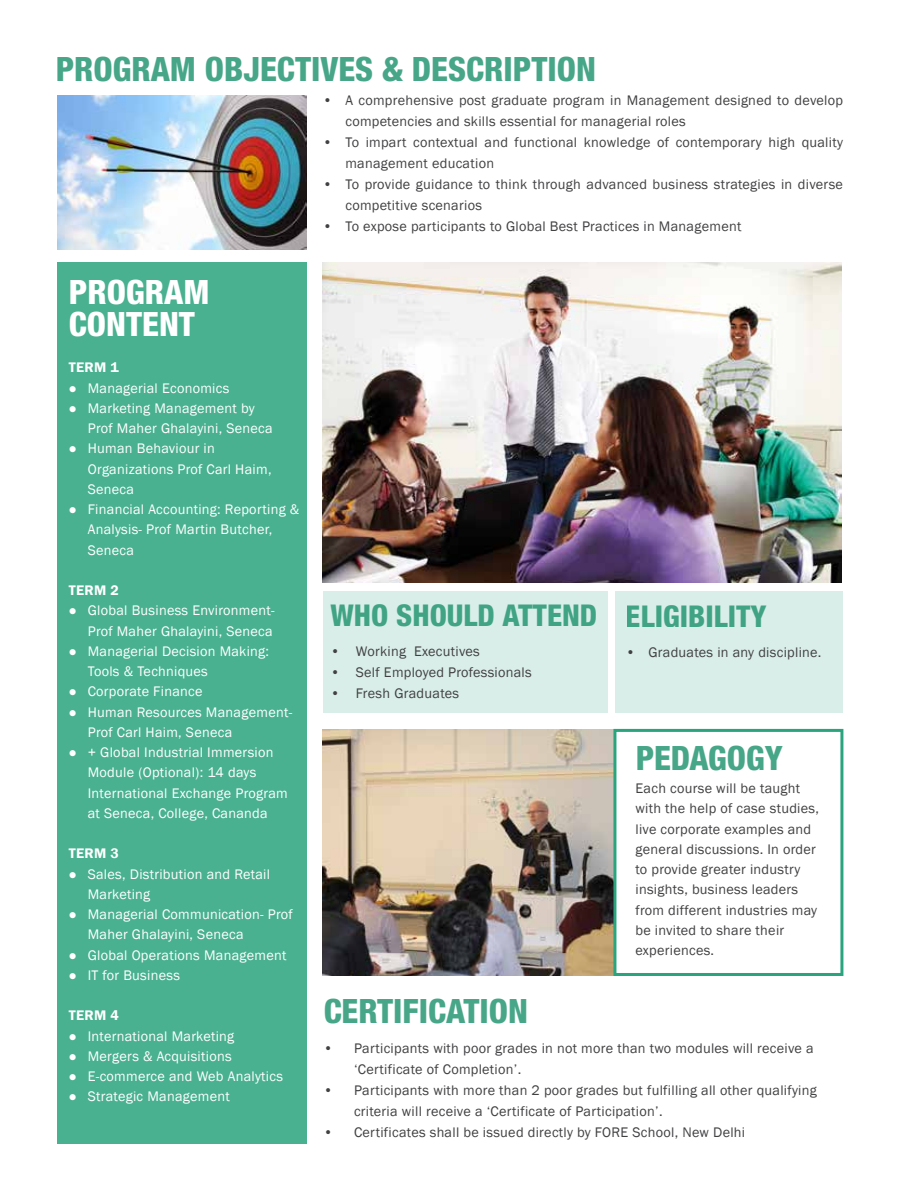
<style>
.page{position:relative;width:900px;height:1200px;background:#fff}
.page>*{position:absolute;margin:0;border:0;box-sizing:border-box;transform-origin:0 0}
.t1{font:800 condensed 33.6px "Helvetica Neue LT Std";color:#259672}
.t2{font:800 condensed 33.6px/31.5px "Helvetica Neue LT Std";color:#fff}
.t3{font:800 condensed 30px "Helvetica Neue LT Std";color:#259672}
.t4{font:14.25px/20.2px "Franklin Gothic";letter-spacing:.02em;color:#414042}
.t5{font:14.25px/20.2px "Franklin Gothic";letter-spacing:.02em;color:#fff}
.t6{font:600 14.25px "Franklin Gothic";letter-spacing:.02em;color:#fff}
</style>
<div class="page">
<img style="left:323px;top:729px;width:290px;height:247px">
<div style="left:613px;top:729px;width:230px;height:247px;background:#fff;border:3px solid #29a47d"></div>
<div style="left:57px;top:262px;width:250px;height:882px;background:#49b190"></div>
<div style="left:323px;top:591px;width:284px;height:122px;background:#d9eee8"></div>
<div style="left:615px;top:591px;width:228px;height:122px;background:#d9eee8"></div>
<img style="left:323px;top:262px;width:519px;height:321px">
<img style="left:57px;top:96px;width:249px;height:153px">
<h1 class="t1" style="left:55px;top:48px;width:542px">PROGRAM OBJECTIVES &amp; DESCRIPTION</h1>
<h1 class="t2" style="left:69px;top:276px;width:142px">PROGRAM<br>CONTENT</h1>
<p class="t6" style="left:69px;top:359px;width:52px">TERM 1</p>
<p class="t5" style="left:69px;top:378px;width:162px">● Managerial Economics</p>
<p class="t5" style="left:88px;top:398px;width:186px;text-indent:-19px">● Marketing Management by<br>Prof Maher Ghalayini, Seneca</p>
<p class="t5" style="left:88px;top:439px;width:185px;text-indent:-19px">● Human Behaviour in<br>Organizations Prof Carl Haim,<br>Seneca</p>
<p class="t5" style="left:88px;top:500px;width:213px;text-indent:-19px">● Financial Accounting: Reporting &amp;<br>Analysis- Prof Martin Butcher,<br>Seneca</p>
<p class="t6" style="left:69px;top:582px;width:52px">TERM 2</p>
<p class="t5" style="left:69px;top:601px;width:207px;text-align:right">● Global Business Environment-<br>Prof Maher Ghalayini, Seneca</p>
<p class="t5" style="left:88px;top:641px;width:183px;text-indent:-19px">● Managerial Decision Making:<br>Tools &amp; Techniques</p>
<p class="t5" style="left:69px;top:682px;width:135px">● Corporate Finance</p>
<p class="t5" style="left:88px;top:702px;width:206px;text-indent:-19px">● Human Resources Management-<br>Prof Carl Haim, Seneca</p>
<p class="t5" style="left:88px;top:743px;width:202px;text-indent:-19px">● + Global Industrial Immersion<br>Module (Optional): 14 days<br>International Exchange Program at Seneca, College, Cananda</p>
<p class="t6" style="left:69px;top:845px;width:52px">TERM 3</p>
<p class="t5" style="left:88px;top:864px;width:184px;text-indent:-19px">● Sales, Distribution and Retail<br>Marketing</p>
<p class="t5" style="left:88px;top:905px;width:207px;text-indent:-19px">● Managerial Communication- Prof<br>Maher Ghalayini, Seneca</p>
<p class="t5" style="left:69px;top:945px;width:219px">● Global Operations Management</p>
<p class="t5" style="left:69px;top:965px;width:113px">● IT for Business</p>
<p class="t6" style="left:69px;top:1007px;width:52px">TERM 4</p>
<p class="t5" style="left:69px;top:1026px;width:167px">● International Marketing</p>
<p class="t5" style="left:69px;top:1046px;width:164px">● Mergers &amp; Acquisitions</p>
<p class="t5" style="left:69px;top:1067px;width:216px">● E-commerce and Web Analytics</p>
<p class="t5" style="left:69px;top:1087px;width:162px">● Strategic Management</p>
<p class="t4" style="left:345px;top:90px;width:499px;line-height:21px;text-indent:-23px">• A comprehensive post graduate program in Management designed to develop competencies and skills essential for managerial roles</p>
<p class="t4" style="left:345px;top:132px;width:499px;line-height:21px;text-indent:-23px">• To impart contextual and functional knowledge of contemporary high quality management education</p>
<p class="t4" style="left:345px;top:175px;width:499px;line-height:21px;text-indent:-23px">• To provide guidance to think through advanced business strategies in diverse competitive scenarios</p>
<p class="t4" style="left:323px;top:217px;width:420px">• To expose participants to Global Best Practices in Management</p>
<h2 class="t3" style="left:331px;top:597px;width:438px">WHO SHOULD ATTEND ELIGIBILITY</h2>
<p class="t4" style="left:331px;top:642px;width:151px">• Working Executives</p>
<p class="t4" style="left:331px;top:663px;width:203px">• Self Employed Professionals</p>
<p class="t4" style="left:331px;top:684px;width:130px">• Fresh Graduates</p>
<h1 class="t1" style="left:324px;top:990px;width:206px">CERTIFICATION</h1>
<p class="t4" style="left:626px;top:642px;width:197px">• Graduates in any discipline.</p>
<h1 class="t1" style="left:635px;top:737px;width:149px">PEDAGOGY</h1>
<p class="t4" style="left:636px;top:779px;width:185px">Each course will be taught with the help of case studies, live corporate examples and general discussions. In order to provide greater industry insights, business leaders from different industries may be invited to share their experiences.</p>
<p class="t4" style="left:354px;top:1038px;width:461px;line-height:21px;text-indent:-30px">• Participants with poor grades in not more than two modules will receive a ‘Certificate of Completion’.</p>
<p class="t4" style="left:354px;top:1080px;width:464px;line-height:21px;text-indent:-30px">• Participants with more than 2 poor grades but fulfilling all other qualifying criteria will receive a ‘Certificate of Participation’.</p>
<p class="t4" style="left:324px;top:1122px;width:423px">• Certificates shall be issued directly by FORE School, New Delhi</p>
</div>
